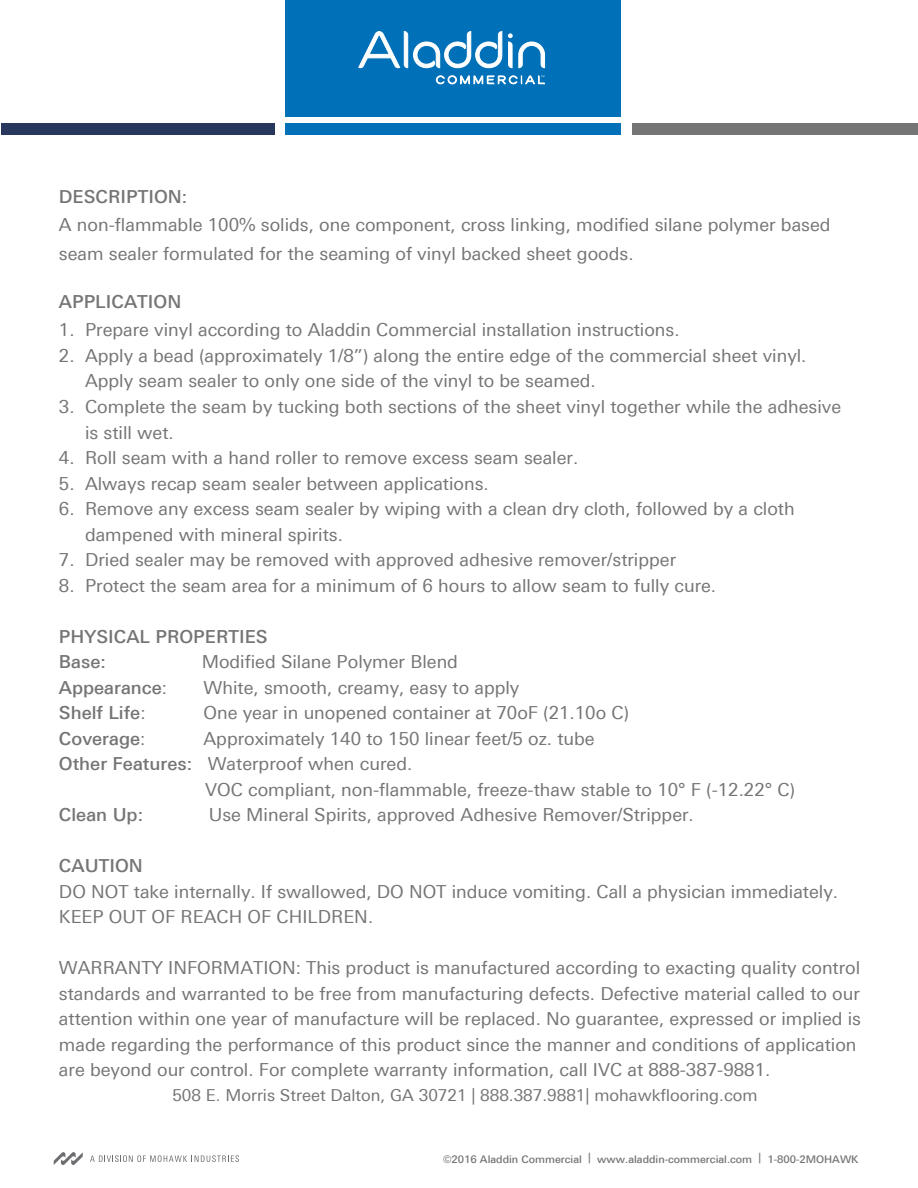
<style>
.page{position:relative;width:918px;height:1188px;background:#fff}
.page>*{position:absolute;margin:0;border:0;box-sizing:border-box;transform-origin:0 0}
.t1{font:18px/25.5px "Linotype Univers Basic";color:#767575}
.t2{font:500 18px/25.5px "Linotype Univers Basic";color:#767575}
.t3{font:16.5px "Linotype Univers Basic";color:#767575}
.t4{font:500 10.5px "Linotype Univers Basic";color:#767575}
.s1{font-weight:400}
.s2{font-weight:500}
</style>
<div class="page">
<div style="left:286px;top:0;width:335px;height:117px;background:#0070b9"></div>
<div style="left:286px;top:124px;width:335px;height:11px;background:#0070b9"></div>
<div style="left:1px;top:124px;width:274px;height:11px;background:#27375d"></div>
<div style="left:632px;top:124px;width:286px;height:11px;background:#767575"></div>
<svg style="left:358px;top:31px;width:187px;height:54px"></svg>
<svg style="left:54px;top:1152px;width:29px;height:13px"></svg>
<svg style="left:90px;top:1155px;width:149px;height:7px"></svg>
<p class="t2" style="left:59px;top:184px;width:130px">DESCRIPTION:</p>
<p class="t1" style="left:59px;top:211px;width:773px;line-height:28.5px">A non-flammable 100% solids, one component, cross linking, modified silane polymer based seam sealer formulated for the seaming of vinyl backed sheet goods.</p>
<p class="t2" style="left:59px;top:289px;width:124px">APPLICATION</p>
<p class="t1" style="left:59px;top:317px;width:622px">1. Prepare vinyl according to Aladdin Commercial installation instructions.</p>
<p class="t1" style="left:85px;top:343px;width:723px;text-indent:-26px">2. Apply a bead (approximately 1/8”) along the entire edge of the commercial sheet vinyl.<br>Apply seam sealer to only one side of the vinyl to be seamed.</p>
<p class="t1" style="left:85px;top:394px;width:758px;text-indent:-26px">3. Complete the seam by tucking both sections of the sheet vinyl together while the adhesive is still wet.</p>
<p class="t1" style="left:59px;top:445px;width:521px">4. Roll seam with a hand roller to remove excess seam sealer.</p>
<p class="t1" style="left:59px;top:470px;width:431px">5. Always recap seam sealer between applications.</p>
<p class="t1" style="left:85px;top:496px;width:711px;text-indent:-26px">6. Remove any excess seam sealer by wiping with a clean dry cloth, followed by a cloth dampened with mineral spirits.</p>
<p class="t1" style="left:59px;top:547px;width:619px">7. Dried sealer may be removed with approved adhesive remover/stripper</p>
<p class="t1" style="left:59px;top:572px;width:659px">8. Protect the seam area for a minimum of 6 hours to allow seam to fully cure.</p>
<p class="t2" style="left:59px;top:623px;width:210px">PHYSICAL PROPERTIES<br>Base:</p>
<p class="t1" style="left:202px;top:649px;width:258px">Modified Silane Polymer Blend</p>
<p class="t2" style="left:59px;top:674px;width:110px">Appearance<span class="s1">:</span></p>
<p class="t1" style="left:204px;top:674px;width:317px">White, smooth, creamy, easy to apply</p>
<p class="t2" style="left:59px;top:700px;width:88px">Shelf Life<span class="s1">:</span></p>
<p class="t1" style="left:203px;top:700px;width:427px">One year in unopened container at 70oF (21.10o C)</p>
<p class="t2" style="left:59px;top:725px;width:88px">Coverage<span class="s1">:</span></p>
<p class="t1" style="left:203px;top:725px;width:393px">Approximately 140 to 150 linear feet/5 oz. tube</p>
<p class="t1" style="left:59px;top:751px;width:355px"><span class="s2">Other Features:</span> Waterproof when cured.</p>
<p class="t1" style="left:205px;top:776px;width:592px">VOC compliant, non-flammable, freeze-thaw stable to 10° F (-12.22° C)</p>
<p class="t2" style="left:59px;top:802px;width:86px">Clean Up:</p>
<p class="t1" style="left:209px;top:802px;width:487px">Use Mineral Spirits, approved Adhesive Remover/Stripper.</p>
<p class="t2" style="left:59px;top:853px;width:85px">CAUTION</p>
<p class="t1" style="left:59px;top:878px;width:781px">DO NOT take internally. If swallowed, DO NOT induce vomiting. Call a physician immediately.<br>KEEP OUT OF REACH OF CHILDREN.</p>
<p class="t1" style="left:59px;top:955px;width:804px">WARRANTY INFORMATION: This product is manufactured according to exacting quality control standards and warranted to be free from manufacturing defects. Defective material called to our attention within one year of manufacture will be replaced. No guarantee, expressed or implied is made regarding the performance of this product since the manner and conditions of application are beyond our control. For complete warranty information, call IVC at 888-387-9881.</p>
<p class="t3" style="left:172px;top:1086px;width:587px">508 E. Morris Street Dalton, GA 30721 | 888.387.9881| mohawkflooring.com</p>
<p class="t4" style="left:443px;top:1153px;width:417px">©2016 Aladdin Commercial | www.aladdin-commercial.com | 1-800-2MOHAWK</p>
</div>
